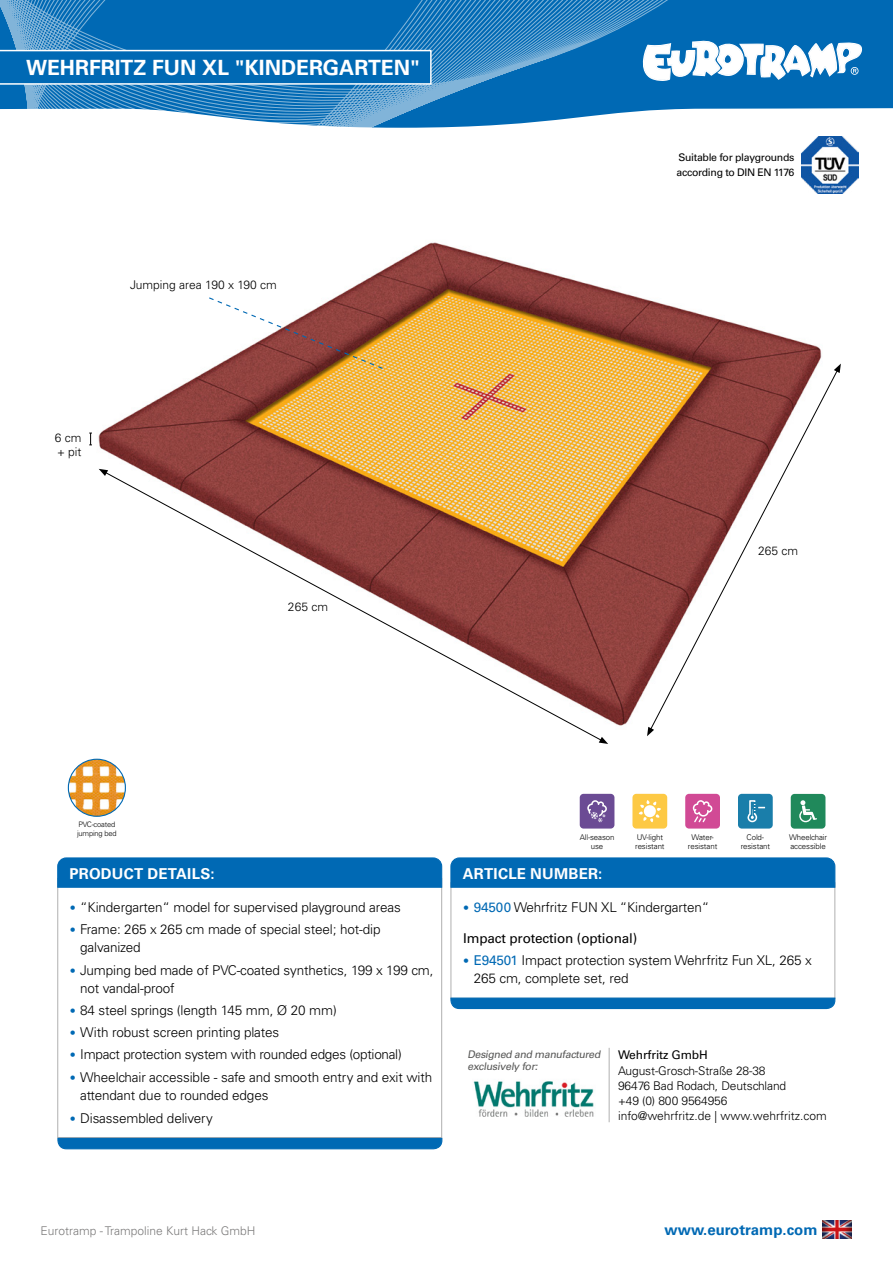
<style>
.page{position:relative;width:893px;height:1263px;background:#fff}
.page>*{position:absolute;margin:0;border:0;box-sizing:border-box;transform-origin:0 0}
.t1{font:700 21px "Univers LT Std";color:#fff}
.t2{font:700 15px "Univers LT Std";letter-spacing:.015em;color:#fff}
.t3{font:700 15px "Univers LT Std";color:#0069b4}
.t4{font:300 13.5px/18px "Univers LT Std";letter-spacing:-.01em;color:#000}
.t5{font:13.5px "Univers LT Std";letter-spacing:-.01em;color:#000}
.t6{font:300 12px/15px "Univers LT Std";letter-spacing:-.01em;color:#000}
.t7{font:300 12px "Univers LT Std";color:#7c7b7b}
.t8{font:12px "Univers LT Std";letter-spacing:-.01em;color:#000}
.t9{font:10.5px/15px "Univers LT Std";letter-spacing:-.03em;color:#000}
.t10{font:italic 10.5px/12px "Univers LT Std";color:#575756}
.t11{font:300 7.8px/8.2px "Univers LT Std";letter-spacing:-.015em;color:#000;text-align:center}
.t12{font:300 7.5px/9px "Univers LT Std";letter-spacing:-.02em;color:#000}
.s1{font-size:12px;color:#0069b4}
.s2{font-weight:400;color:#0069b4}
</style>
<div class="page">
<div style="left:703px;top:0;width:190px;height:109px;background:#0069b4"></div>
<svg style="left:0;top:0;width:703px;height:128px;background:#3387c2"></svg>
<svg style="left:643px;top:38px;width:219px;height:43px"></svg>
<img style="left:89px;top:242px;width:733px;height:484px">
<div style="left:57px;top:878px;width:385px;height:260px;background:#fff;border:1px solid #b0b0b0"></div>
<div style="left:451px;top:882px;width:384px;height:117px;background:#fff;border:1px solid #b0b0b0"></div>
<svg style="left:57px;top:857px;width:386px;height:31px;background:#056cb5"></svg>
<svg style="left:57px;top:1137px;width:386px;height:13px;background:#1b76b8"></svg>
<svg style="left:450px;top:997px;width:386px;height:13px;background:#1f7bbc"></svg>
<svg style="left:450px;top:857px;width:386px;height:31px;background:#066cb5"></svg>
<img style="left:823px;top:1221px;width:29px;height:17px">
<img style="left:801px;top:136px;width:58px;height:57px">
<img style="left:473px;top:1081px;width:121px;height:36px">
<hr style="left:609px;top:1048px;width:1px;height:74px;background:#b0b0b0">
<svg style="left:208px;top:296px;width:176px;height:74px"></svg>
<svg style="left:104px;top:471px;width:499px;height:269px"></svg>
<svg style="left:99px;top:469px;width:9px;height:7px"></svg>
<svg style="left:599px;top:737px;width:9px;height:7px"></svg>
<svg style="left:650px;top:369px;width:187px;height:358px"></svg>
<svg style="left:834px;top:364px;width:7px;height:9px"></svg>
<svg style="left:647px;top:727px;width:7px;height:9px"></svg>
<svg style="left:89px;top:433px;width:3px;height:13px"></svg>
<svg style="left:0;top:50px;width:432px;height:35px;background:#1575ba"></svg>
<img style="left:68px;top:759px;width:57px;height:57px;border-radius:29px">
<div style="left:68px;top:759px;width:58px;height:58px;border:1px solid #0069b4;border-radius:50%"></div>
<div style="left:580px;top:794px;width:34px;height:34px;background:#6b4b94;border-radius:4px"></div>
<svg style="left:587px;top:800px;width:20px;height:22px"></svg>
<div style="left:738px;top:794px;width:35px;height:34px;background:#1a7eaa;border-radius:4px"></div>
<svg style="left:747px;top:800px;width:18px;height:22px"></svg>
<div style="left:632px;top:794px;width:35px;height:34px;background:#fdc944;border-radius:4px"></div>
<svg style="left:639px;top:800px;width:22px;height:22px"></svg>
<div style="left:685px;top:794px;width:35px;height:34px;background:#d14a95;border-radius:4px"></div>
<svg style="left:693px;top:800px;width:19px;height:22px"></svg>
<div style="left:791px;top:794px;width:34px;height:35px;background:#20895b;border-radius:4px"></div>
<svg style="left:799px;top:800px;width:18px;height:22px"></svg>
<h1 class="t1" style="left:26px;top:55px;width:395px">WEHRFRITZ FUN XL "KINDERGARTEN"</h1>
<p class="t6" style="left:130px;top:277px;width:148px">Jumping area 190 x 190 cm</p>
<p class="t6" style="left:55px;top:430px;width:28px;line-height:14.4px">6 cm + pit</p>
<p class="t6" style="left:288px;top:599px;width:42px">265 cm</p>
<p class="t12" style="left:77px;top:819px;width:41px">PVC-coated jumping bed</p>
<p class="t9" style="left:677px;top:150px;width:119px">Suitable for playgrounds according to DIN EN 1176</p>
<p class="t6" style="left:758px;top:544px;width:42px">265 cm</p>
<p class="t11" style="left:580px;top:833px;width:36px">All-season use</p>
<p class="t11" style="left:688px;top:833px;width:31px">Water&shy;resistant</p>
<p class="t11" style="left:741px;top:833px;width:31px">Cold&shy;resistant</p>
<p class="t11" style="left:635px;top:833px;width:31px;text-align:left">UV-light resistant</p>
<p class="t11" style="left:789px;top:833px;width:39px;text-align:left">Wheelchair accessible</p>
<p class="t2" style="left:70px;top:864px;width:147px">PRODUCT DETAILS:</p>
<p class="t2" style="left:463px;top:864px;width:141px">ARTICLE NUMBER:</p>
<p class="t4" style="left:70px;top:898px;width:333px"><span class="s1">•</span> “Kindergarten“ model for supervised playground areas</p>
<p class="t4" style="left:80px;top:920px;width:302px;text-indent:-10px"><span class="s1">•</span> Frame: 265 x 265 cm made of special steel; hot-dip galvanized</p>
<p class="t4" style="left:80px;top:961px;width:355px;text-indent:-10px"><span class="s1">•</span> Jumping bed made of PVC-coated synthetics, 199 x 199 cm, not vandal-proof</p>
<p class="t4" style="left:70px;top:1001px;width:269px"><span class="s1">•</span> 84 steel springs (length 145 mm, Ø 20 mm)</p>
<p class="t4" style="left:70px;top:1023px;width:211px"><span class="s1">•</span> With robust screen printing plates</p>
<p class="t4" style="left:70px;top:1045px;width:334px"><span class="s1">•</span> Impact protection system with rounded edges (optional)</p>
<p class="t4" style="left:80px;top:1068px;width:354px;text-indent:-10px"><span class="s1">•</span> Wheelchair accessible - safe and smooth entry and exit with attendant due to rounded edges</p>
<p class="t4" style="left:70px;top:1109px;width:145px"><span class="s1">•</span> Disassembled delivery</p>
<p class="t4" style="left:463px;top:898px;width:248px"><span class="s1">•</span> <span class="s2">94500</span> Wehrfritz FUN XL “Kindergarten“</p>
<p class="t5" style="left:463px;top:930px;width:176px">Impact protection (optional)</p>
<p class="t4" style="left:474px;top:951px;width:340px;text-indent:-10px"><span class="s1">•</span> <span class="s2">E94501</span> Impact protection system Wehrfritz Fun XL, 265 x<br>265 cm, complete set, red</p>
<p class="t10" style="left:468px;top:1048px;width:137px">Designed and manufactured exclusively for:</p>
<p class="t8" style="left:618px;top:1047px;width:91px">Wehrfritz GmbH</p>
<p class="t6" style="left:618px;top:1063px;width:210px">August-Grosch-Straße 28-38<br>96476 Bad Rodach, Deutschland<br>+49 (0) 800 9564956<br>info@wehrfritz.de | www.wehrfritz.com</p>
<p class="t7" style="left:40px;top:1223px;width:217px">Eurotramp - Trampoline Kurt Hack GmbH</p>
<p class="t3" style="left:664px;top:1221px;width:155px">www.eurotramp.com</p>
</div>
